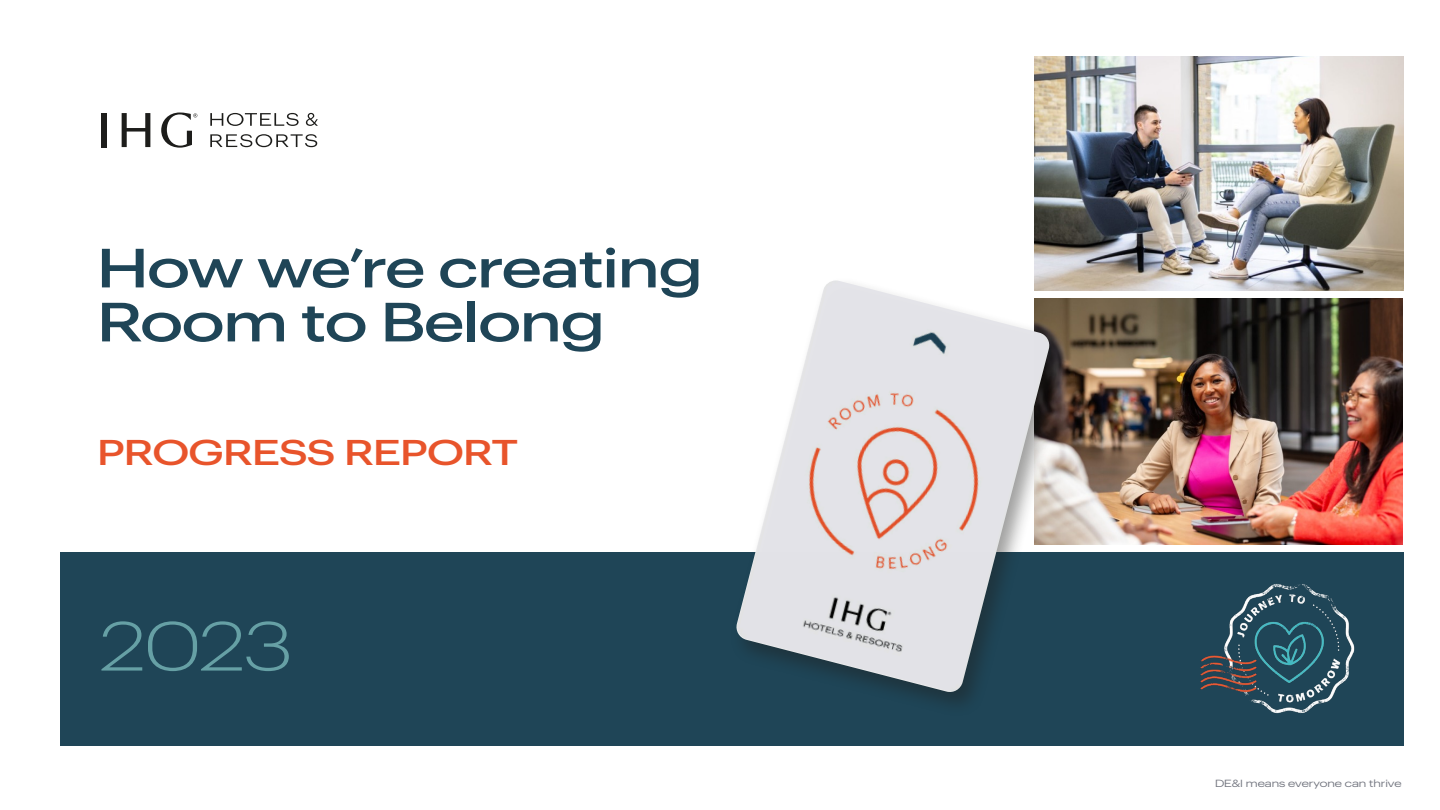
<style>
.page{position:relative;width:1440px;height:810px;background:#fff}
.page>*{position:absolute;margin:0;border:0;box-sizing:border-box;transform-origin:0 0}
.t1{font:300 68.1px "Graphik Wide";color:#66a0a5}
.t2{font:500 54px "Graphik Wide";color:#1f4557}
.t3{font:500 35.1px "Graphik Wide";color:#e8542b}
.t4{font:10.2px "Graphik Wide";color:#70737d}
</style>
<div class="page">
<svg style="left:122px;top:113px;width:28px;height:34px"></svg>
<div style="left:101px;top:113px;width:6px;height:34px;background:#1d1d1b"></div>
<svg style="left:161px;top:113px;width:36px;height:35px"></svg>
<svg style="left:210px;top:113px;width:89px;height:13px"></svg>
<svg style="left:210px;top:134px;width:107px;height:13px"></svg>
<svg style="left:306px;top:113px;width:12px;height:13px"></svg>
<div style="left:60px;top:552px;width:1344px;height:194px;background:#1f4557"></div>
<img style="left:1200px;top:583px;width:155px;height:131px">
<img style="left:1035px;top:56px;width:369px;height:235px">
<img style="left:1071px;top:299px;width:332px;height:245px">
<div style="left:730px;top:277px;width:341px;height:440px;background:#1d1d1b;opacity:.42"></div>
<img style="left:735px;top:280px;width:316px;height:413px">
<p class="t2" style="left:98px;top:226px;width:606px">How we’re creating</p>
<p class="t2" style="left:98px;top:280px;width:508px">Room to Belong</p>
<p class="t3" style="left:98px;top:425px;width:422px">PROGRESS REPORT</p>
<p class="t1" style="left:101px;top:594px;width:193px">2023</p>
<p class="t4" style="left:1215px;top:776px;width:188px">DE&amp;I means everyone can thrive</p>
</div>
